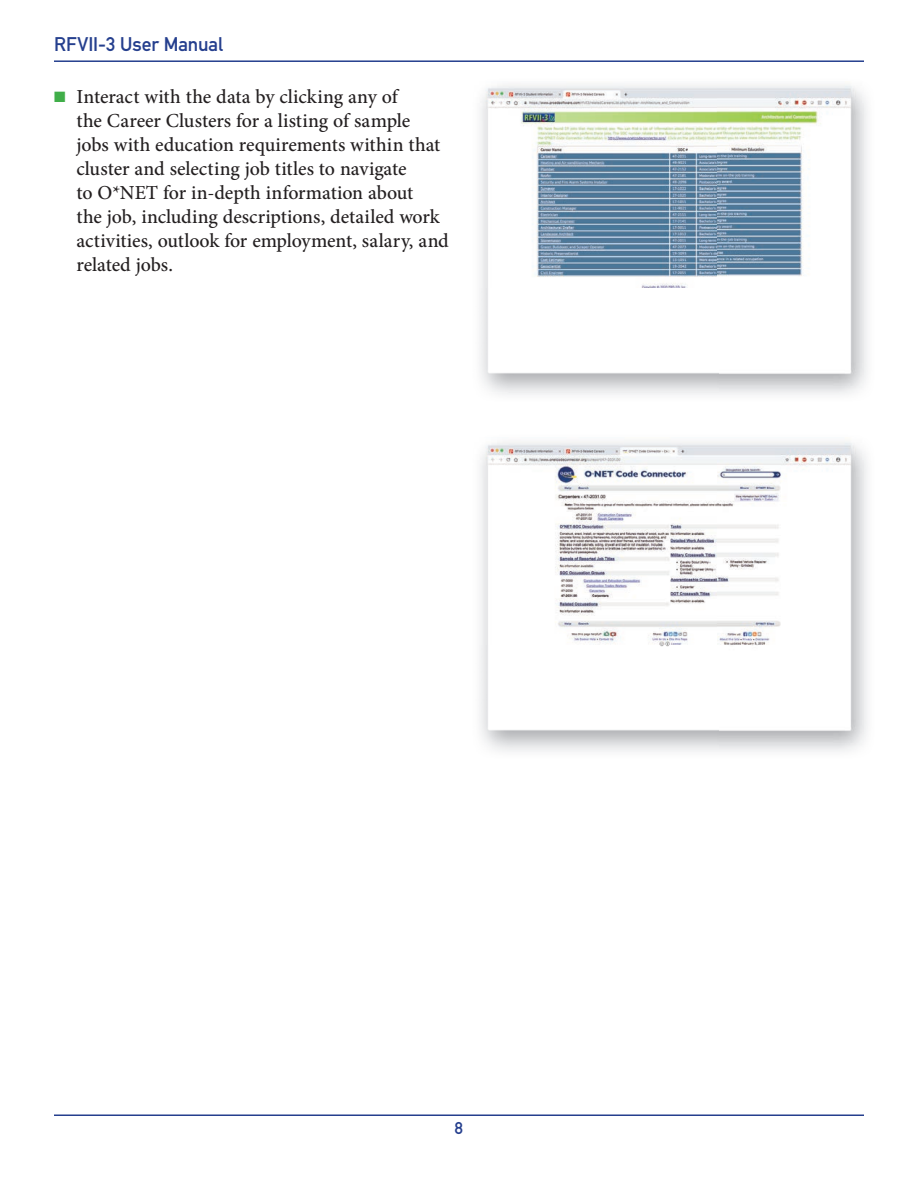
<style>
.page{position:relative;width:918px;height:1188px;background:#fff}
.page>*{position:absolute;margin:0;border:0;box-sizing:border-box;transform-origin:0 0}
.t1{font:500 19.8px/24px "Minion Pro";letter-spacing:-.005em;color:#231f20}
.t2{font:19.5px "DIN Mittelschrift";letter-spacing:-.005em;color:#253f8e}
.t3{font:18px "Mittelschrift";color:#253f8e}
.s1{color:#40ae49}
</style>
<div class="page">
<hr style="left:54px;top:60px;width:810px;height:2px;background:#253f8e">
<hr style="left:54px;top:1114px;width:810px;height:2px;background:#253f8e">
<img style="left:475px;top:81px;width:389px;height:311px">
<img style="left:475px;top:438px;width:389px;height:311px">
<p class="t2" style="left:54px;top:33px;width:171px">RFVII-3 User Manual</p>
<p class="t1" style="left:76px;top:85px;width:374px;text-indent:-22px"><span class="s1">■</span> Interact with the data by clicking any of<br>the Career Clusters for a listing of sample<br>jobs with education requirements within that cluster and selecting job titles to navigate<br>to O*NET for in-depth information about<br>the job, including descriptions, detailed work activities, outlook for employment, salary, and related jobs.</p>
<p class="t3" style="left:455px;top:1117px;width:10px">8</p>
</div>
